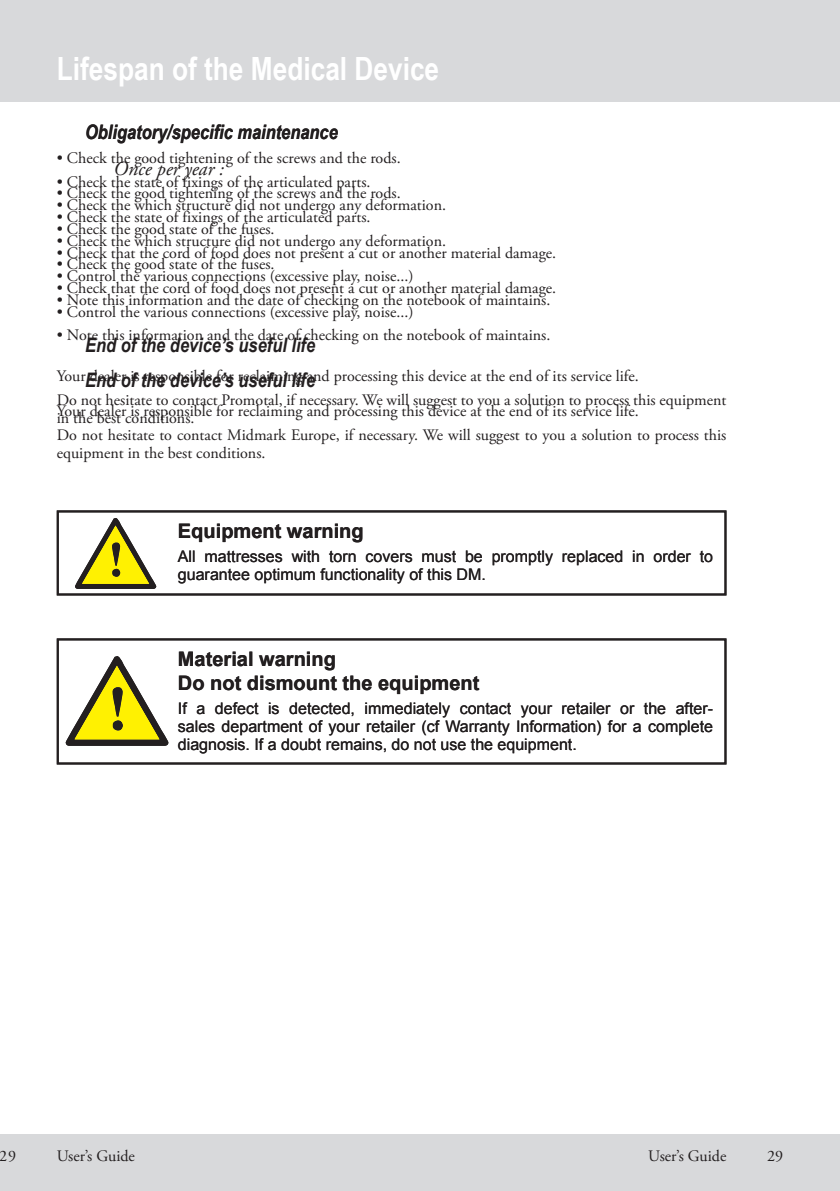
<style>
.page{position:relative;width:840px;height:1191px;background:#fff}
.page>*{position:absolute;margin:0;border:0;box-sizing:border-box;transform-origin:0 0}
.t1{font:700 32px "Arial Narrow";color:#fff}
.t2{font:italic 700 20px "Arial Narrow";color:#231f20}
.t3{font:700 20px/23.6px "Arial";color:#231f20}
.t4{font:italic 20px "Adobe Garamond Pro";color:#231f20}
.t5{font:16px/23.6px "Adobe Garamond Pro";color:#231f20}
.t6{font:16px/18px "Arial";color:#231f20;text-align:justify}
</style>
<div class="page">
<div style="left:0;top:0;width:839px;height:102px;background:#d8d9db"></div>
<div style="left:0;top:1134px;width:839px;height:57px;background:#d8d9db"></div>
<div style="left:57px;top:638px;width:669px;height:126px;border:2px solid #231f20"></div>
<svg style="left:66px;top:656px;width:102px;height:90px"></svg>
<div style="left:113px;top:720px;width:10px;height:10px;background:#231f20;border-radius:5px"></div>
<div style="left:57px;top:510px;width:669px;height:85px;border:2px solid #231f20"></div>
<svg style="left:75px;top:518px;width:81px;height:71px"></svg>
<div style="left:112px;top:569px;width:8px;height:8px;background:#231f20;border-radius:4px"></div>
<h1 class="t1" style="left:57px;top:45px;width:384px">Lifespan of the Medical Device</h1>
<p class="t2" style="left:85px;top:117px;width:254px">Obligatory/specific maintenance</p>
<p class="t5" style="left:57px;top:147px;width:345px">• Check the good tightening of the screws and the rods.</p>
<p class="t5" style="left:57px;top:170px;width:315px">• Check the state of fixings of the articulated parts.</p>
<p class="t5" style="left:57px;top:194px;width:390px">• Check the which structure did not undergo any deformation.</p>
<p class="t5" style="left:57px;top:218px;width:219px">• Check the good state of the fuses.</p>
<p class="t5" style="left:57px;top:241px;width:500px">• Check that the cord of food does not present a cut or another material damage.</p>
<p class="t5" style="left:57px;top:265px;width:358px">• Control the various connections (excessive play, noise...)</p>
<p class="t5" style="left:57px;top:289px;width:495px">• Note this information and the date of checking on the notebook of maintains.</p>
<p class="t2" style="left:85px;top:330px;width:231px">End of the device’s useful life</p>
<p class="t5" style="left:57px;top:365px;width:671px">Your dealer is responsible for reclaiming and processing this device at the end of its service life.<br>Do not hesitate to contact Promotal, if necessary. We will suggest to you a solution to process this equipment</p>
<p class="t5" style="left:57px;top:406px;width:139px">in the best conditions.</p>
<p class="t4" style="left:113px;top:156px;width:112px">Once per year :</p>
<p class="t5" style="left:57px;top:182px;width:345px">• Check the good tightening of the screws and the rods.</p>
<p class="t5" style="left:57px;top:206px;width:315px">• Check the state of fixings of the articulated parts.</p>
<p class="t5" style="left:57px;top:229px;width:390px">• Check the which structure did not undergo any deformation.</p>
<p class="t5" style="left:57px;top:253px;width:219px">• Check the good state of the fuses.</p>
<p class="t5" style="left:57px;top:277px;width:500px">• Check that the cord of food does not present a cut or another material damage.</p>
<p class="t5" style="left:57px;top:300px;width:358px">• Control the various connections (excessive play, noise...)</p>
<p class="t5" style="left:57px;top:324px;width:495px">• Note this information and the date of checking on the notebook of maintains.</p>
<p class="t2" style="left:85px;top:365px;width:231px">End of the device’s useful life</p>
<p class="t5" style="left:57px;top:400px;width:670px">Your dealer is responsible for reclaiming and processing this device at the end of its service life.<br>Do not hesitate to contact Midmark Europe, if necessary. We will suggest to you a solution to process this</p>
<p class="t5" style="left:57px;top:442px;width:210px">equipment in the best conditions.</p>
<p class="t3" style="left:178px;top:520px;width:187px">Equipment warning</p>
<p class="t6" style="left:178px;top:547px;width:536px">All mattresses with torn covers must be promptly replaced in order to guarantee optimum functionality of this DM.</p>
<p class="t3" style="left:178px;top:648px;width:303px">Material warning<br>Do not dismount the equipment</p>
<p class="t6" style="left:178px;top:699px;width:536px">If a defect is detected, immediately contact your retailer or the after&shy;sales department of your retailer (cf Warranty Information) for a complete diagnosis. If a doubt remains, do not use the equipment.</p>
<p class="t5" style="left:0;top:1144px;width:17px">29</p>
<p class="t5" style="left:648px;top:1144px;width:80px">User’s Guide</p>
<p class="t5" style="left:57px;top:1144px;width:80px">User’s Guide</p>
<p class="t5" style="left:766px;top:1144px;width:17px">29</p>
</div>
